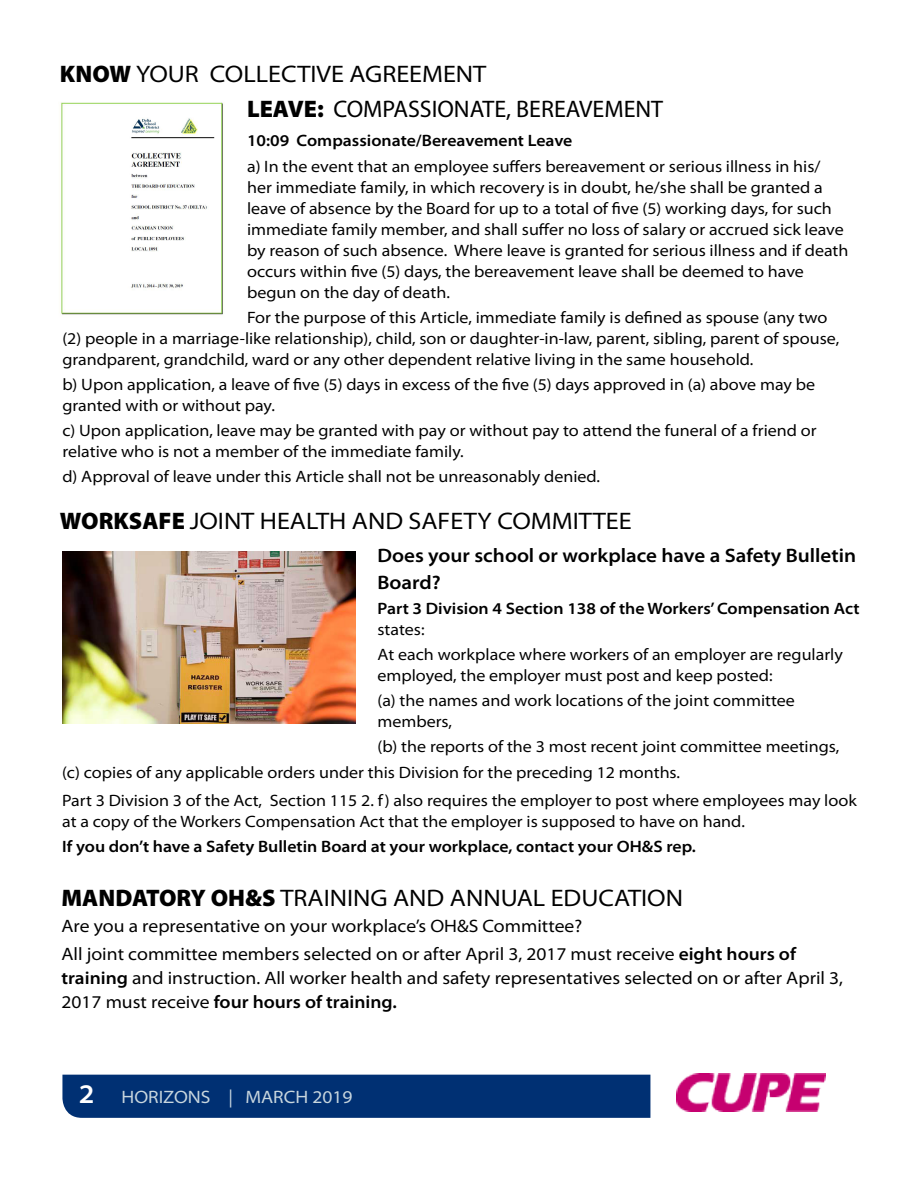
<style>
.page{position:relative;width:918px;height:1188px;background:#fff}
.page>*{position:absolute;margin:0;border:0;box-sizing:border-box;transform-origin:0 0}
.Body{font:semi-expanded 24px "Myriad Pro";color:#000}
.Body-2{font:24px "Myriad Pro";color:#000}
.Body-3{font:600 semi-expanded 19.5px/27px "Myriad Pro";color:#000}
.Body-4{font:semi-expanded 18px/24px "Myriad Pro";color:#000}
.t1{font:semi-expanded 18px "Myriad Pro";color:#c8d6de}
.Body-5{font:semi-expanded 16.5px/21px "Myriad Pro";color:#000}
.Body-6{font:600 semi-expanded 16.5px/21px "Myriad Pro";color:#000}
.s1{font-weight:900;font-stretch:normal}
.s2{font-weight:900}
.s3{font-weight:400}
.s4{font-weight:600}
.s5{font-weight:600;font-size:27px;color:#fff}
</style>
<div class="page">
<div style="left:62px;top:1075px;width:588px;height:43px;background:#003073"></div>
<img style="left:676px;top:1073px;width:149px;height:39px">
<img style="left:60px;top:102px;width:163px;height:213px">
<img style="left:62px;top:551px;width:293px;height:173px">
<p class="Body" style="left:60px;top:61px;width:428px"><span class="s1">KNOW</span> YOUR COLLECTIVE AGREEMENT</p>
<p class="Body-2" style="left:247px;top:94px;width:418px"><span class="s2">LEAVE:</span> COMPASSIONATE, BEREAVEMENT</p>
<p class="Body-6" style="left:247px;top:131px;width:327px">10:09 Compassionate/Bereavement Leave</p>
<p class="Body-5" style="left:247px;top:156px;width:603px">a) In the event that an employee suffers bereavement or serious illness in his/ her immediate family, in which recovery is in doubt, he/she shall be granted a leave of absence by the Board for up to a total of five (5) working days, for such immediate family member, and shall suffer no loss of salary or accrued sick leave by reason of such absence. Where leave is granted for serious illness and if death occurs within five (5) days, the bereavement leave shall be deemed to have begun on the day of death.</p>
<p class="Body-5" style="left:62px;top:307px;width:778px;text-indent:185px">For the purpose of this Article, immediate family is defined as spouse (any two (2) people in a marriage-like relationship), child, son or daughter-in-law, parent, sibling, parent of spouse, grandparent, grandchild, ward or any other dependent relative living in the same household.</p>
<p class="Body-5" style="left:62px;top:374px;width:754px">b) Upon application, a leave of five (5) days in excess of the five (5) days approved in (a) above may be granted with or without pay.</p>
<p class="Body-5" style="left:62px;top:420px;width:756px">c) Upon application, leave may be granted with pay or without pay to attend the funeral of a friend or relative who is not a member of the immediate family.</p>
<p class="Body-5" style="left:62px;top:466px;width:539px">d) Approval of leave under this Article shall not be unreasonably denied.</p>
<p class="Body" style="left:60px;top:508px;width:574px"><span class="s1">WORKSAFE</span> JOINT HEALTH AND SAFETY COMMITTEE</p>
<p class="Body-3" style="left:378px;top:543px;width:480px">Does your school or workplace have a Safety Bulletin<br>Board?</p>
<p class="Body-6" style="left:378px;top:599px;width:484px">Part 3 Division 4 Section 138 of the Workers’ Compensation Act <span class="s3">states:</span></p>
<p class="Body-5" style="left:378px;top:645px;width:467px">At each workplace where workers of an employer are regularly employed, the employer must post and keep posted:</p>
<p class="Body-5" style="left:378px;top:691px;width:419px">(a) the names and work locations of the joint committee members,</p>
<p class="Body-5" style="left:378px;top:737px;width:463px">(b) the reports of the 3 most recent joint committee meetings,</p>
<p class="Body-5" style="left:62px;top:762px;width:619px">(c) copies of any applicable orders under this Division for the preceding 12 months.</p>
<p class="Body-5" style="left:62px;top:790px;width:796px">Part 3 Division 3 of the Act, Section 115 2. f) also requires the employer to post where employees may look at a copy of the Workers Compensation Act that the employer is supposed to have on hand.</p>
<p class="Body-6" style="left:62px;top:836px;width:635px">If you don’t have a Safety Bulletin Board at your workplace, contact your OH&amp;S rep.</p>
<p class="Body" style="left:62px;top:885px;width:623px"><span class="s1">MANDATORY OH&amp;S</span> TRAINING AND ANNUAL EDUCATION</p>
<p class="Body-4" style="left:62px;top:914px;width:522px">Are you a representative on your workplace’s OH&amp;S Committee?</p>
<p class="Body-4" style="left:62px;top:942px;width:783px">All joint committee members selected on or after April 3, 2017 must receive <span class="s4">eight hours of training</span> and instruction. All worker health and safety representatives selected on or after April 3,<br>2017 must receive <span class="s4">four hours of training.</span></p>
<p class="t1" style="left:79px;top:1087px;width:275px"><span class="s5">2</span> HORIZONS | MARCH 2019</p>
</div>
